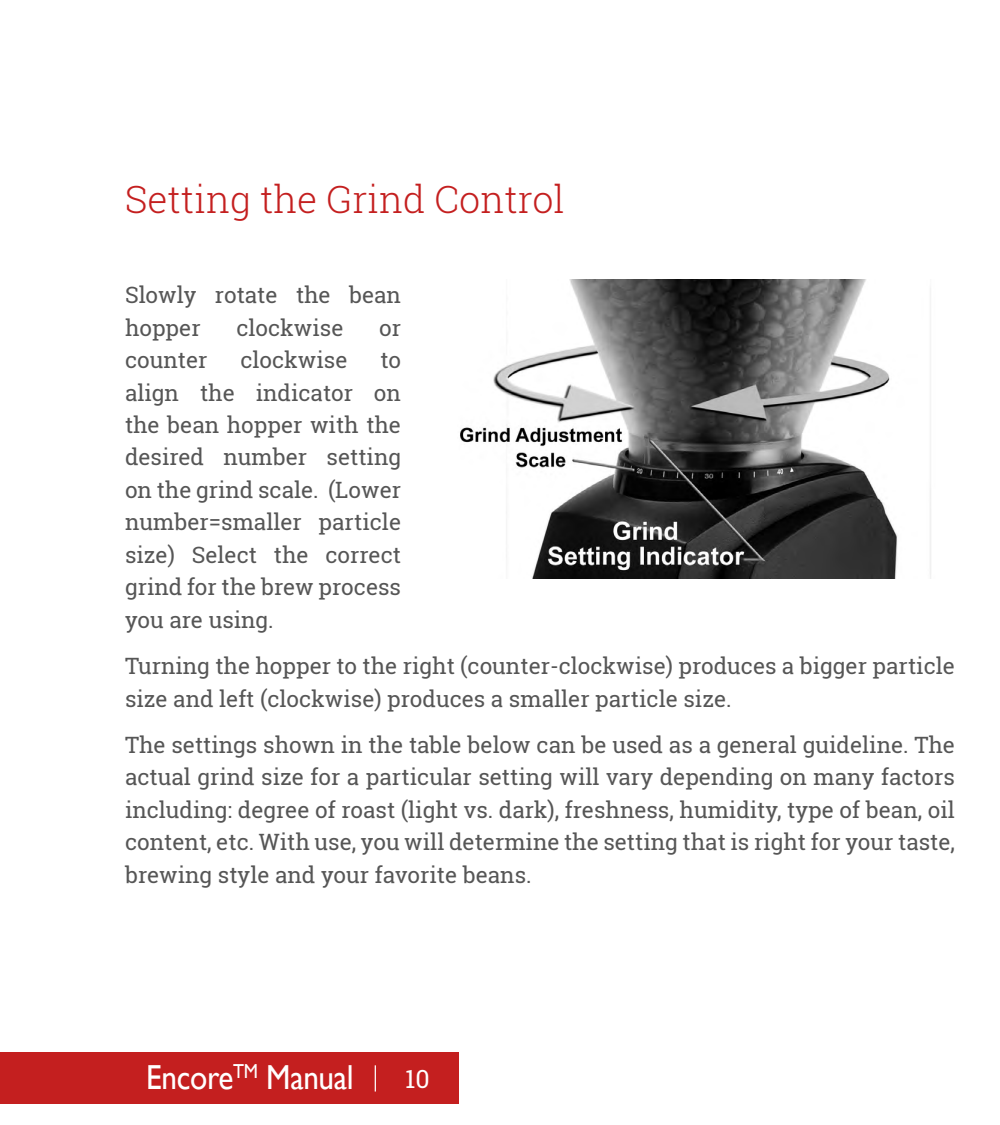
<style>
.page{position:relative;width:1000px;height:1125px;background:#fff}
.page>*{position:absolute;margin:0;border:0;box-sizing:border-box;transform-origin:0 0}
.Heading_2{font:300 37.5px "Roboto Slab";color:#c41f1f}
.t1{font:34.75px "Gill Sans";letter-spacing:-.01em;color:#fff;scale:.9 1}
.t2{font:25px "Roboto Slab";color:#fff}
.Body_text{font:22.5px/32.5px "Roboto Slab";color:#565656}
</style>
<div class="page">
<div style="left:0;top:1053px;width:459px;height:51px;background:#c41f1f"></div>
<svg style="left:375px;top:1065px;width:1px;height:27px"></svg>
<img style="left:460px;top:280px;width:471px;height:298px">
<p class="Heading_2" style="left:125px;top:174px;width:441px">Setting the Grind Control</p>
<p class="Body_text" style="left:125px;top:278px;width:278px">Slowly rotate the bean hopper</p>
<p class="Body_text" style="left:236px;top:311px;width:109px">clockwise</p>
<p class="Body_text" style="left:379px;top:311px;width:23px">or</p>
<p class="Body_text" style="left:125px;top:343px;width:84px">counter</p>
<p class="Body_text" style="left:241px;top:343px;width:109px">clockwise</p>
<p class="Body_text" style="left:125px;top:343px;width:278px;text-align:justify;text-indent:255px">to align the indicator on the bean hopper with the desired number setting on the grind scale. (Lower number=smaller particle size) Select the correct grind for the brew process you are using.</p>
<p class="Body_text" style="left:125px;top:650px;width:832px">Turning the hopper to the right (counter-clockwise) produces a bigger particle size and left (clockwise) produces a smaller particle size.</p>
<p class="Body_text" style="left:125px;top:728px;width:832px;text-align:justify">The settings shown in the table below can be used as a general guideline. The actual grind size for a particular setting will vary depending on many factors including: degree of roast (light vs. dark), freshness, humidity, type of bean, oil content, etc. With use, you will determine the setting that is right for your taste, brewing style and your favorite beans.</p>
<h2 class="t1" style="left:146px;top:1057px;width:232px">Encore<sup>TM</sup> Manual</h2>
<p class="t2" style="left:405px;top:1061px;width:26px">10</p>
</div>
